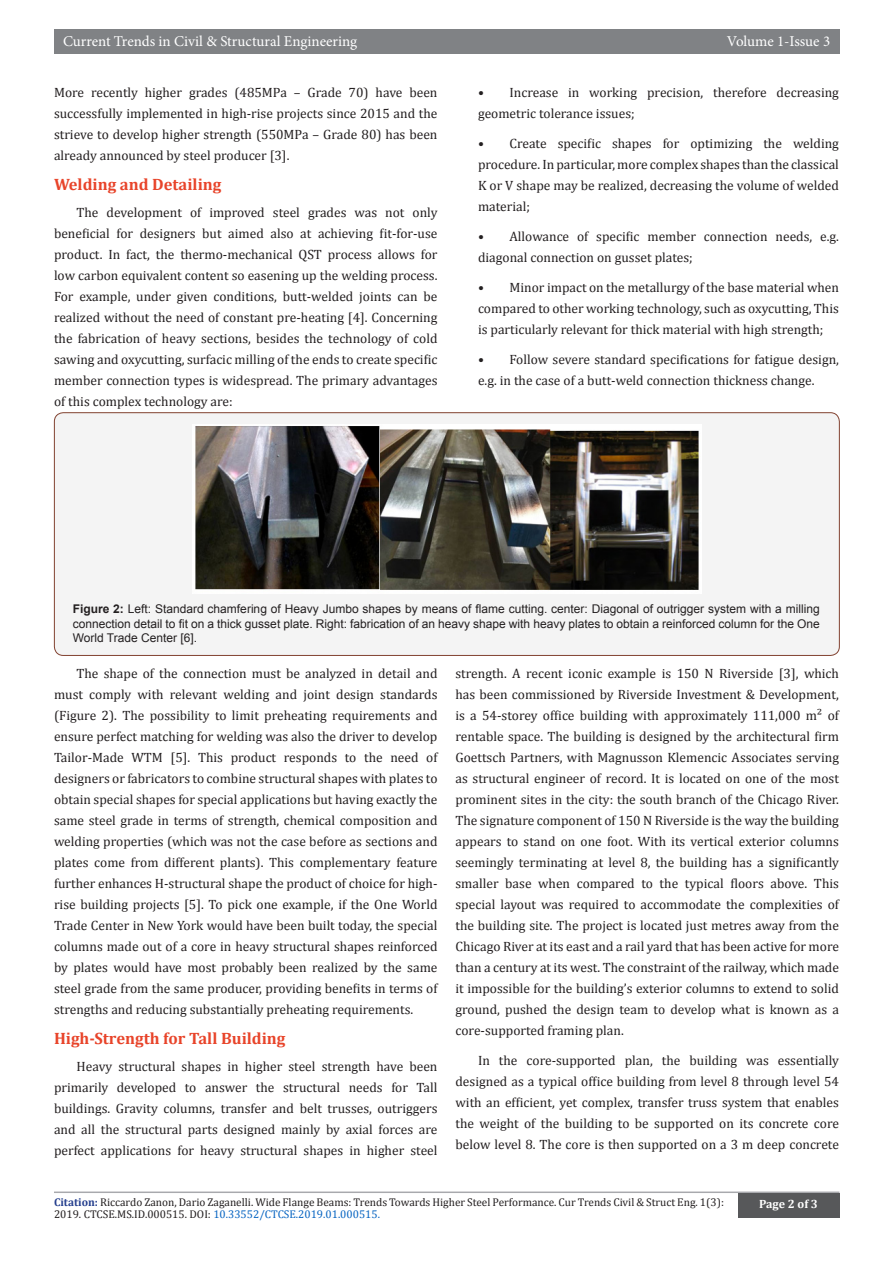
<style>
.page{position:relative;width:893px;height:1263px;background:#fff}
.page>*{position:absolute;margin:0;border:0;box-sizing:border-box;transform-origin:0 0}
.t1{font:700 16.5px "Cambria";color:#e8442a}
.t2{font:15px "Minion Pro";color:#fff}
.t3{font:13.5px/21px "Cambria";color:#231f20;text-align:justify}
.t4{font:12px/14.4px "Arial";color:#231f20;text-align:justify}
.t5{font:700 12px "Cambria";color:#fff}
.t6{font:11.25px "Cambria";color:#231f20}
.t7{font:11.25px "Cambria";color:#0563c1}
.s1{font-weight:700}
.s2{font-weight:700;color:#253f8e}
.s3{color:#231f20}
</style>
<div class="page">
<div style="left:54px;top:29px;width:786px;height:25px;background:#808285"></div>
<hr style="left:54px;top:1191px;width:785px;height:2px;background:#a8a9ad">
<div style="left:738px;top:1193px;width:101px;height:24px;background:#57585a"></div>
<div style="left:54px;top:413px;width:785px;height:242px;background:#f4f4f4;border-radius:9px"></div>
<div style="left:54px;top:412px;width:786px;height:244px;border:1px solid #824230;border-radius:9px"></div>
<img style="left:192px;top:424px;width:509px;height:169px">
<p class="t2" style="left:63px;top:31px;width:296px">Current Trends in Civil &amp; Structural Engineering</p>
<p class="t2" style="left:727px;top:31px;width:105px">Volume 1-Issue 3</p>
<p class="t3" style="left:54px;top:81px;width:385px">More recently higher grades (485MPa – Grade 70) have been successfully implemented in high-rise projects since 2015 and the strieve to develop higher strength (550MPa – Grade 80) has been already announced by steel producer [3].</p>
<p class="t1" style="left:54px;top:172px;width:169px">Welding and Detailing</p>
<p class="t3" style="left:54px;top:201px;width:385px;text-indent:22px">The development of improved steel grades was not only beneficial for designers but aimed also at achieving fit-for-use product. In fact, the thermo-mechanical QST process allows for low carbon equivalent content so easening up the welding process.<br>For example, under given conditions, butt-welded joints can be realized without the need of constant pre-heating [4]. Concerning the fabrication of heavy sections, besides the technology of cold sawing and oxycutting, surfacic milling of the ends to create specific member connection types is widespread. The primary advantages of this complex technology are:</p>
<p class="t3" style="left:478px;top:81px;width:362px">• Increase in working precision, therefore decreasing geometric tolerance issues;</p>
<p class="t3" style="left:478px;top:132px;width:362px">• Create specific shapes for optimizing the welding procedure. In particular, more complex shapes than the classical K or V shape may be realized, decreasing the volume of welded material;</p>
<p class="t3" style="left:478px;top:225px;width:362px">• Allowance of specific member connection needs, e.g. diagonal connection on gusset plates;</p>
<p class="t3" style="left:478px;top:276px;width:362px">• Minor impact on the metallurgy of the base material when compared to other working technology, such as oxycutting, This is particularly relevant for thick material with high strength;</p>
<p class="t3" style="left:478px;top:348px;width:362px">• Follow severe standard specifications for fatigue design, e.g. in the case of a butt-weld connection thickness change.</p>
<p class="t4" style="left:73px;top:602px;width:748px"><span class="s1">Figure 2:</span> Left: Standard chamfering of Heavy Jumbo shapes by means of flame cutting. center: Diagonal of outrigger system with a milling connection detail to fit on a thick gusset plate. Right: fabrication of an heavy shape with heavy plates to obtain a reinforced column for the One World Trade Center [6].</p>
<p class="t3" style="left:54px;top:663px;width:385px;text-indent:22px">The shape of the connection must be analyzed in detail and must comply with relevant welding and joint design standards (Figure 2). The possibility to limit preheating requirements and ensure perfect matching for welding was also the driver to develop Tailor-Made WTM [5]. This product responds to the need of designers or fabricators to combine structural shapes with plates to obtain special shapes for special applications but having exactly the same steel grade in terms of strength, chemical composition and welding properties (which was not the case before as sections and plates come from different plants). This complementary feature further enhances H-structural shape the product of choice for high&shy;rise building projects [5]. To pick one example, if the One World Trade Center in New York would have been built today, the special columns made out of a core in heavy structural shapes reinforced by plates would have most probably been realized by the same steel grade from the same producer, providing benefits in terms of strengths and reducing substantially preheating requirements.</p>
<p class="t1" style="left:54px;top:1027px;width:233px">High-Strength for Tall Building</p>
<p class="t3" style="left:54px;top:1056px;width:385px;text-indent:22px">Heavy structural shapes in higher steel strength have been primarily developed to answer the structural needs for Tall buildings. Gravity columns, transfer and belt trusses, outriggers and all the structural parts designed mainly by axial forces are perfect applications for heavy structural shapes in higher steel</p>
<p class="t3" style="left:455px;top:663px;width:385px">strength. A recent iconic example is 150 N Riverside [3], which has been commissioned by Riverside Investment &amp; Development, is a 54-storey office building with approximately 111,000 m² of rentable space. The building is designed by the architectural firm Goettsch Partners, with Magnusson Klemencic Associates serving as structural engineer of record. It is located on one of the most prominent sites in the city: the south branch of the Chicago River.<br>The signature component of 150 N Riverside is the way the building appears to stand on one foot. With its vertical exterior columns seemingly terminating at level 8, the building has a significantly smaller base when compared to the typical floors above. This special layout was required to accommodate the complexities of the building site. The project is located just metres away from the Chicago River at its east and a rail yard that has been active for more than a century at its west. The constraint of the railway, which made it impossible for the building’s exterior columns to extend to solid ground, pushed the design team to develop what is known as a core-supported framing plan.</p>
<p class="t3" style="left:455px;top:1050px;width:385px;text-indent:22px">In the core-supported plan, the building was essentially designed as a typical office building from level 8 through level 54 with an efficient, yet complex, transfer truss system that enables the weight of the building to be supported on its concrete core below level 8. The core is then supported on a 3 m deep concrete</p>
<p class="t6" style="left:54px;top:1196px;width:671px"><span class="s2">Citation:</span> Riccardo Zanon, Dario Zaganelli. Wide Flange Beams: Trends Towards Higher Steel Performance. Cur Trends Civil &amp; Struct Eng. 1(3):</p>
<p class="t5" style="left:759px;top:1196px;width:60px">Page 2 of 3</p>
<p class="t7" style="left:54px;top:1208px;width:327px"><span class="s3">2019. CTCSE.MS.ID.000515. DOI:</span> 10.33552/CTCSE.2019.01.000515.</p>
</div>
